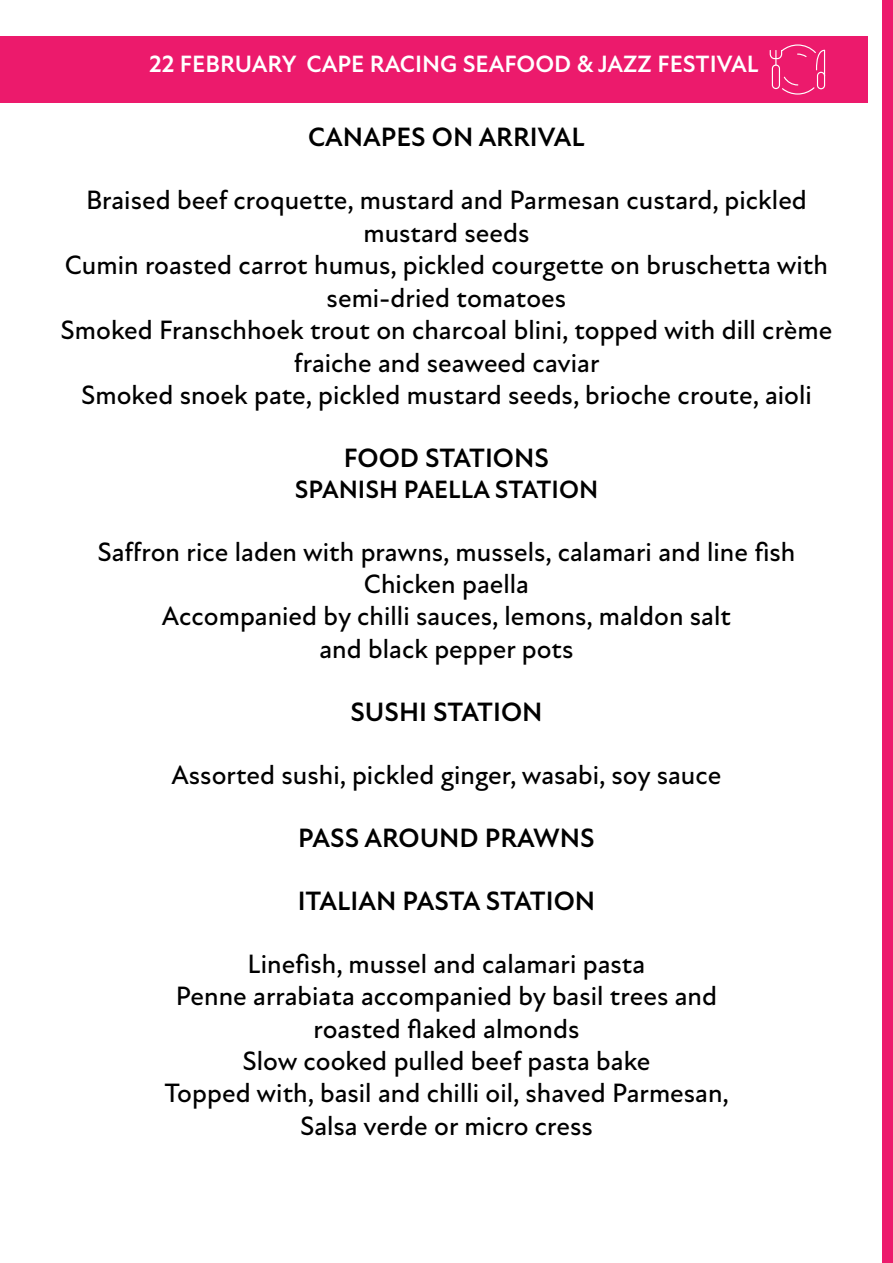
<style>
.page{position:relative;width:893px;height:1263px;background:#fff}
.page>*{position:absolute;margin:0;border:0;box-sizing:border-box;transform-origin:0 0}
.t1{font:500 27px/32.4px "New Atten";color:#000;text-align:center}
.t2{font:700 27px "New Atten";color:#000}
.t3{font:700 25.5px "New Atten";color:#000}
.t4{font:700 24px "New Atten";color:#fff}
</style>
<div class="page">
<div style="left:882px;top:0;width:11px;height:1263px;background:#ec1a6c"></div>
<div style="left:0;top:36px;width:867px;height:67px;background:#ec1a6c"></div>
<svg style="left:770px;top:44px;width:55px;height:51px"></svg>
<p class="t4" style="left:149px;top:50px;width:611px">22 FEBRUARY CAPE RACING SEAFOOD &amp; JAZZ FESTIVAL</p>
<p class="t2" style="left:308px;top:122px;width:278px">CANAPES ON ARRIVAL</p>
<p class="t1" style="left:61px;top:185px;width:773px">Braised beef croquette, mustard and Parmesan custard, pickled mustard seeds<br>Cumin roasted carrot humus, pickled courgette on bruschetta with semi-dried tomatoes<br>Smoked Franschhoek trout on charcoal blini, topped with dill crème fraiche and seaweed caviar<br>Smoked snoek pate, pickled mustard seeds, brioche croute, aioli</p>
<p class="t2" style="left:344px;top:442px;width:207px">FOOD STATIONS</p>
<p class="t3" style="left:295px;top:474px;width:305px">SPANISH PAELLA STATION</p>
<p class="t1" style="left:98px;top:536px;width:699px">Saffron rice laden with prawns, mussels, calamari and line fish Chicken paella<br>Accompanied by chilli sauces, lemons, maldon salt<br>and black pepper pots</p>
<p class="t2" style="left:350px;top:696px;width:194px">SUSHI STATION</p>
<p class="t1" style="left:171px;top:759px;width:551px">Assorted sushi, pickled ginger, wasabi, soy sauce</p>
<p class="t2" style="left:298px;top:822px;width:298px">PASS AROUND PRAWNS</p>
<p class="t2" style="left:298px;top:885px;width:299px">ITALIAN PASTA STATION</p>
<p class="t1" style="left:164px;top:948px;width:566px">Linefish, mussel and calamari pasta<br>Penne arrabiata accompanied by basil trees and roasted flaked almonds<br>Slow cooked pulled beef pasta bake<br>Topped with, basil and chilli oil, shaved Parmesan, Salsa verde or micro cress</p>
</div>
